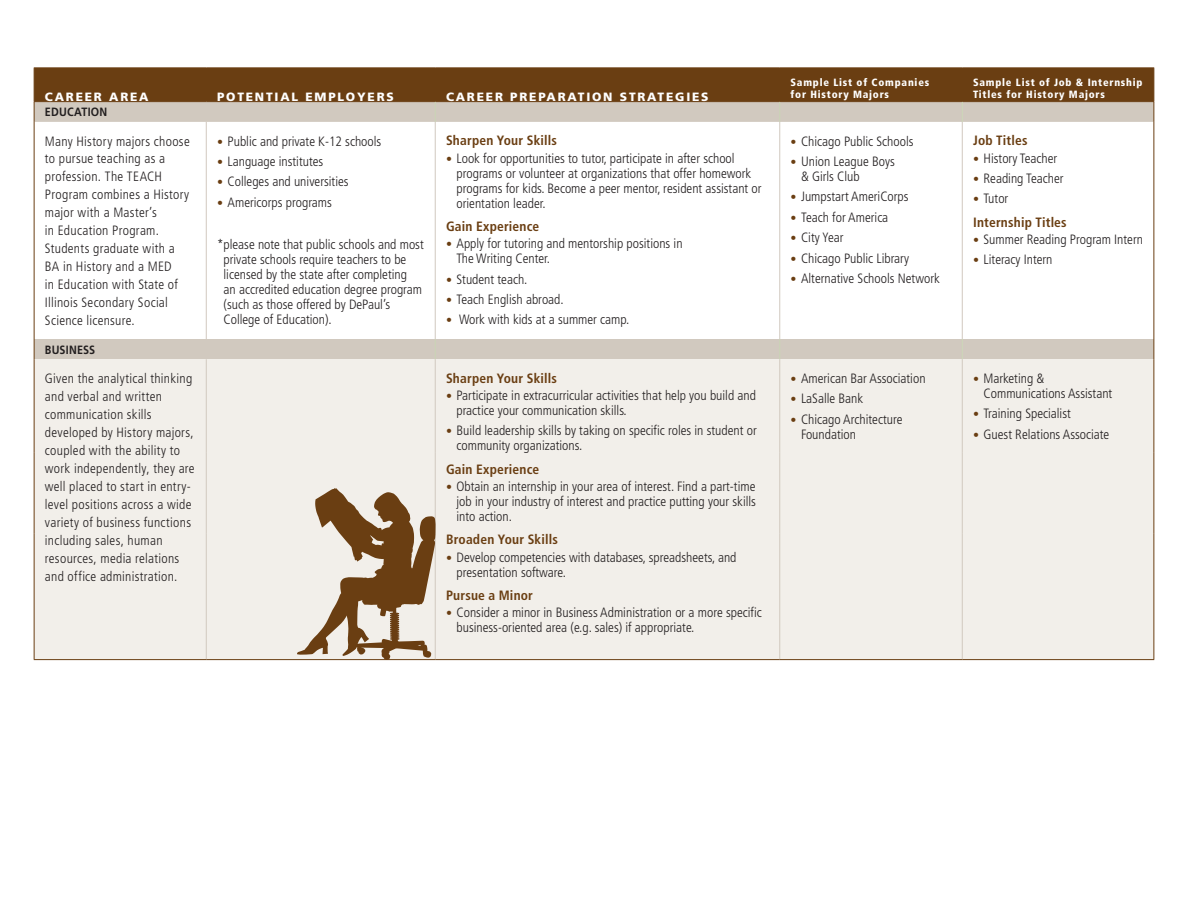
<style>
.page{position:relative;width:1188px;height:918px;background:#fff}
.page>*{position:absolute;margin:0;border:0;box-sizing:border-box;transform-origin:0 0}
.t1{font:300 condensed 13.5px/15px "Frutiger LT Std";color:#231f20}
.t2{font:300 condensed 13.5px/18px "Frutiger LT Std";letter-spacing:.02em;color:#231f20}
.t3{font:700 condensed 13.5px/23.4px "Frutiger LT Std";letter-spacing:.015em;color:#6a3e12}
.t4{font:900 12px "Frutiger LT Std";letter-spacing:.15em;color:#fff}
.t5{font:700 12px "Frutiger LT Std";letter-spacing:.02em;color:#231f20;scale:.9 1}
.t6{font:900 condensed 10.5px/12px "Frutiger LT Std";letter-spacing:.075em;color:#fff}
.s1{font-size:12px;color:#6a3e12}
.s2{font-weight:300;font-size:12px}
.s3{font-weight:300;color:#231f20}
</style>
<div class="page">
<svg style="left:35px;top:122px;width:927px;height:237px"></svg>
<svg style="left:963px;top:122px;width:191px;height:237px"></svg>
<div style="left:35px;top:359px;width:1119px;height:300px;background:#f2efea"></div>
<hr style="left:435px;top:122px;width:1px;height:217px;background:#d1c9bf">
<hr style="left:779px;top:122px;width:1px;height:217px;background:#d1c9bf">
<hr style="left:962px;top:122px;width:1px;height:217px;background:#d1c9bf">
<svg style="left:435px;top:339px;width:1px;height:20px"></svg>
<svg style="left:779px;top:339px;width:1px;height:20px"></svg>
<svg style="left:962px;top:339px;width:1px;height:20px"></svg>
<hr style="left:206px;top:122px;width:1px;height:217px;background:#d1c9bf">
<hr style="left:206px;top:359px;width:1px;height:93px;background:#d1c9bf">
<hr style="left:435px;top:359px;width:1px;height:93px;background:#d1c9bf">
<hr style="left:779px;top:359px;width:1px;height:93px;background:#d1c9bf">
<hr style="left:206px;top:452px;width:1px;height:81px;background:#d1c9bf">
<hr style="left:435px;top:452px;width:1px;height:81px;background:#d1c9bf">
<hr style="left:779px;top:452px;width:1px;height:81px;background:#d1c9bf">
<hr style="left:962px;top:452px;width:1px;height:81px;background:#d1c9bf">
<hr style="left:206px;top:533px;width:1px;height:126px;background:#d1c9bf">
<hr style="left:779px;top:533px;width:1px;height:126px;background:#d1c9bf">
<hr style="left:962px;top:533px;width:1px;height:126px;background:#d1c9bf">
<hr style="left:962px;top:359px;width:1px;height:93px;background:#d1c9bf">
<svg style="left:34px;top:68px;width:1121px;height:54px;background:#907152"></svg>
<hr style="left:34px;top:122px;width:1px;height:217px;background:#6a3e12">
<hr style="left:1154px;top:122px;width:1px;height:217px;background:#6a3e12">
<svg style="left:34px;top:339px;width:1px;height:20px"></svg>
<svg style="left:1154px;top:339px;width:1px;height:20px"></svg>
<hr style="left:34px;top:359px;width:1px;height:93px;background:#6a3e12">
<hr style="left:34px;top:452px;width:1px;height:81px;background:#6a3e12">
<hr style="left:34px;top:533px;width:1px;height:126px;background:#6a3e12">
<hr style="left:1154px;top:359px;width:1px;height:93px;background:#6a3e12">
<hr style="left:1154px;top:452px;width:1px;height:81px;background:#6a3e12">
<hr style="left:1154px;top:533px;width:1px;height:126px;background:#6a3e12">
<hr style="left:34px;top:659px;width:172px;height:1px;background:#6a3e12">
<hr style="left:206px;top:659px;width:229px;height:1px;background:#6a3e12">
<hr style="left:435px;top:659px;width:345px;height:1px;background:#6a3e12">
<hr style="left:780px;top:659px;width:182px;height:1px;background:#6a3e12">
<hr style="left:962px;top:659px;width:192px;height:1px;background:#6a3e12">
<svg style="left:297px;top:488px;width:139px;height:172px;background:#b5a08a"></svg>
<p class="t4" style="left:45px;top:89px;width:105px">CAREER AREA</p>
<p class="t4" style="left:217px;top:89px;width:178px">POTENTIAL EMPLOYERS</p>
<p class="t4" style="left:446px;top:89px;width:264px">CAREER PREPARATION STRATEGIES</p>
<p class="t5" style="left:45px;top:105px;width:71px">EDUCATION</p>
<p class="t2" style="left:45px;top:132px;width:146px">Many History majors choose to pursue teaching as a profession. The TEACH<br>Program combines a History major with a Master’s<br>in Education Program.<br>Students graduate with a<br>BA in History and a MED<br>in Education with State of<br>Illinois Secondary Social<br>Science licensure.</p>
<p class="t1" style="left:217px;top:134px;width:166px"><span class="s1">•</span> Public and private K-12 schools</p>
<p class="t1" style="left:217px;top:154px;width:108px"><span class="s1">•</span> Language institutes</p>
<p class="t1" style="left:217px;top:174px;width:133px"><span class="s1">•</span> Colleges and universities</p>
<p class="t1" style="left:217px;top:195px;width:116px"><span class="s1">•</span> Americorps programs</p>
<p class="t1" style="left:224px;top:237px;width:202px;text-indent:-6px">*please note that public schools and most private schools require teachers to be licensed by the state after completing<br>an accredited education degree program (such as those offered by DePaul’s College of Education).</p>
<p class="t3" style="left:446px;top:129px;width:112px">Sharpen Your Skills</p>
<p class="t1" style="left:457px;top:151px;width:307px;text-indent:-10px"><span class="s1">•</span> Look for opportunities to tutor, participate in after school programs or volunteer at organizations that offer homework programs for kids. Become a peer mentor, resident assistant or orientation leader.</p>
<p class="t3" style="left:446px;top:215px;width:95px">Gain Experience</p>
<p class="t1" style="left:457px;top:236px;width:228px;text-indent:-10px"><span class="s1">•</span> Apply for tutoring and mentorship positions in<br>The Writing Center.</p>
<p class="t1" style="left:446px;top:272px;width:83px"><span class="s1">•</span> Student teach.</p>
<p class="t1" style="left:446px;top:292px;width:119px"><span class="s1">•</span> Teach English abroad.</p>
<p class="t1" style="left:446px;top:312px;width:185px"><span class="s1">•</span> Work with kids at a summer camp.</p>
<p class="t5" style="left:45px;top:342px;width:57px">BUSINESS</p>
<p class="t2" style="left:45px;top:369px;width:151px">Given the analytical thinking and verbal and written communication skills developed by History majors, coupled with the ability to work independently, they are well placed to start in entry&shy;level positions across a wide variety of business functions including sales, human resources, media relations and office administration.</p>
<p class="t3" style="left:446px;top:366px;width:112px">Sharpen Your Skills</p>
<p class="t1" style="left:457px;top:388px;width:301px;text-indent:-10px"><span class="s1">•</span> Participate in extracurricular activities that help you build and practice your communication skills.</p>
<p class="t1" style="left:457px;top:423px;width:302px;text-indent:-10px"><span class="s1">•</span> Build leadership skills by taking on specific roles in student or community organizations.</p>
<p class="t3" style="left:446px;top:457px;width:95px">Gain Experience</p>
<p class="t1" style="left:457px;top:479px;width:301px;text-align:justify;text-indent:-10px"><span class="s1">•</span> Obtain an internship in your area of interest. Find a part-time job in your industry of interest and practice putting your skills into action.</p>
<p class="t3" style="left:446px;top:528px;width:113px">Broaden Your Skills</p>
<p class="t1" style="left:457px;top:550px;width:282px;text-indent:-10px"><span class="s1">•</span> Develop competencies with databases, spreadsheets, and presentation software.</p>
<p class="t3" style="left:446px;top:584px;width:88px">Pursue a Minor</p>
<p class="t1" style="left:457px;top:605px;width:307px;text-indent:-10px"><span class="s1">•</span> Consider a minor in Business Administration or a more specific business-oriented area (e.g. sales) if appropriate.</p>
<p class="t6" style="left:791px;top:77px;width:140px">Sample List of Companies for History Majors</p>
<p class="t6" style="left:973px;top:77px;width:171px">Sample List of Job &amp; Internship<br>Titles for History Majors</p>
<p class="t1" style="left:791px;top:134px;width:125px"><span class="s1">•</span> Chicago Public Schools</p>
<p class="t1" style="left:801px;top:154px;width:95px;text-indent:-10px"><span class="s1">•</span> Union League Boys &amp; Girls Club</p>
<p class="t1" style="left:791px;top:189px;width:120px"><span class="s1">•</span> Jumpstart AmeriCorps</p>
<p class="t1" style="left:791px;top:210px;width:99px"><span class="s1">•</span> Teach for America</p>
<p class="t1" style="left:791px;top:230px;width:54px"><span class="s1">•</span> City Year</p>
<p class="t1" style="left:791px;top:251px;width:120px"><span class="s1">•</span> Chicago Public Library</p>
<p class="t1" style="left:791px;top:271px;width:151px"><span class="s1">•</span> Alternative Schools Network</p>
<p class="t3" style="left:973px;top:129px;width:56px">Job Titles</p>
<p class="t1" style="left:973px;top:151px;width:86px"><span class="s1">•</span> History Teacher</p>
<p class="t1" style="left:973px;top:171px;width:92px"><span class="s1">•</span> Reading Teacher</p>
<p class="t3" style="left:973px;top:187px;width:95px"><span class="s2">•</span> <span class="s3">Tutor<br></span>Internship Titles</p>
<p class="t1" style="left:973px;top:232px;width:172px"><span class="s1">•</span> Summer Reading Program Intern</p>
<p class="t1" style="left:973px;top:252px;width:81px"><span class="s1">•</span> Literacy Intern</p>
<p class="t1" style="left:791px;top:371px;width:137px"><span class="s1">•</span> American Bar Association</p>
<p class="t1" style="left:791px;top:391px;width:74px"><span class="s1">•</span> LaSalle Bank</p>
<p class="t1" style="left:801px;top:412px;width:103px;text-indent:-10px"><span class="s1">•</span> Chicago Architecture<br>Foundation</p>
<p class="t1" style="left:984px;top:371px;width:130px;text-indent:-10px"><span class="s1">•</span> Marketing &amp;<br>Communications Assistant</p>
<p class="t1" style="left:973px;top:406px;width:99px"><span class="s1">•</span> Training Specialist</p>
<p class="t1" style="left:973px;top:427px;width:138px"><span class="s1">•</span> Guest Relations Associate</p>
</div>
